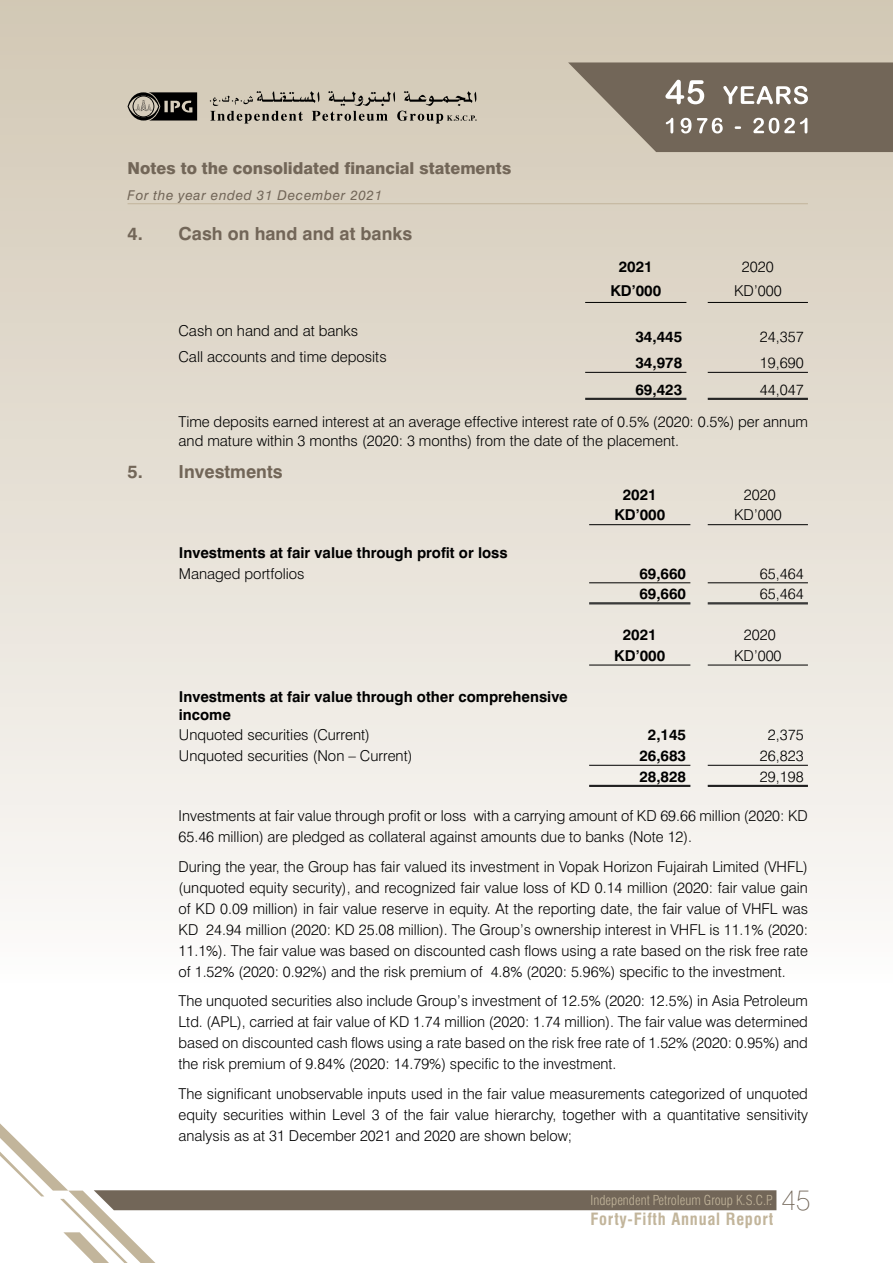
<style>
.page{position:relative;width:893px;height:1263px;background:#fff}
.page>*{position:absolute;margin:0;border:0;box-sizing:border-box;transform-origin:0 0}
.t1{font:100 28.5px "Swiss 721 BT";color:#726658}
.t2{font:700 18px "Swiss 721 BT";color:#726658}
.t3{font:800 16.5px "Swiss 721 BT";color:#726658}
.t4{font:700 condensed 16.5px "Swiss 721 BT";letter-spacing:.045em;color:#c2b59b}
.t5{font:300 15px/21px "Swiss 721 BT";color:#000;text-align:justify}
.t6{font:700 15px/18px "Swiss 721 BT";color:#000}
.t7{font:300 condensed 13.5px "Swiss 721 BT";color:#c2b59b}
.t8{font:italic 13.5px "Swiss 721 BT";letter-spacing:.05em;color:#726658}
</style>
<div class="page">
<div style="left:0;top:0;width:893px;height:1263px;background:linear-gradient(to bottom,#d2c8b5,#fff)"></div>
<svg style="left:0;top:1123px;width:776px;height:140px"></svg>
<svg style="left:128px;top:92px;width:69px;height:29px;background:#514d47"></svg>
<svg style="left:210px;top:91px;width:267px;height:33px;background:#b2aa9c"></svg>
<svg style="left:568px;top:62px;width:325px;height:90px;background:#887d6f"></svg>
<hr style="left:128px;top:203px;width:680px;height:1px;background:#c2b59b">
<hr style="left:585px;top:302px;width:101px;height:1px;background:#000">
<hr style="left:708px;top:302px;width:100px;height:1px;background:#000">
<hr style="left:585px;top:372px;width:101px;height:1px;background:#000">
<hr style="left:708px;top:372px;width:100px;height:1px;background:#000">
<hr style="left:585px;top:398px;width:101px;height:1px;background:#000">
<hr style="left:585px;top:399px;width:101px;height:1px;background:#000">
<hr style="left:708px;top:398px;width:100px;height:1px;background:#000">
<hr style="left:708px;top:399px;width:100px;height:1px;background:#000">
<hr style="left:589px;top:524px;width:101px;height:1px;background:#000">
<hr style="left:708px;top:524px;width:100px;height:1px;background:#000">
<hr style="left:589px;top:582px;width:101px;height:1px;background:#000">
<hr style="left:708px;top:582px;width:100px;height:1px;background:#000">
<hr style="left:589px;top:665px;width:101px;height:1px;background:#000">
<hr style="left:708px;top:665px;width:100px;height:1px;background:#000">
<hr style="left:589px;top:765px;width:101px;height:1px;background:#000">
<hr style="left:708px;top:765px;width:100px;height:1px;background:#000">
<hr style="left:589px;top:603px;width:101px;height:1px;background:#000">
<hr style="left:589px;top:604px;width:101px;height:1px;background:#000">
<hr style="left:708px;top:603px;width:100px;height:1px;background:#000">
<hr style="left:708px;top:604px;width:100px;height:1px;background:#000">
<hr style="left:589px;top:785px;width:101px;height:1px;background:#000">
<hr style="left:589px;top:786px;width:101px;height:1px;background:#000">
<hr style="left:708px;top:785px;width:100px;height:1px;background:#000">
<hr style="left:708px;top:786px;width:100px;height:1px;background:#000">
<p class="t3" style="left:128px;top:158px;width:385px">Notes to the consolidated financial statements</p>
<p class="t8" style="left:128px;top:187px;width:256px">For the year ended 31 December 2021</p>
<p class="t2" style="left:128px;top:222px;width:286px">4. Cash on hand and at banks</p>
<p class="t5" style="left:179px;top:320px;width:181px">Cash on hand and at banks</p>
<p class="t6" style="left:619px;top:258px;width:36px">2021</p>
<p class="t5" style="left:742px;top:256px;width:33px">2020</p>
<p class="t6" style="left:610px;top:282px;width:52px">KD’000</p>
<p class="t5" style="left:734px;top:280px;width:49px">KD’000</p>
<p class="t6" style="left:635px;top:327px;width:48px">34,445</p>
<p class="t5" style="left:760px;top:326px;width:45px">24,357</p>
<p class="t5" style="left:179px;top:346px;width:210px">Call accounts and time deposits</p>
<p class="t6" style="left:635px;top:354px;width:48px">34,978</p>
<p class="t5" style="left:760px;top:352px;width:45px">19,690</p>
<p class="t6" style="left:635px;top:380px;width:48px">69,423</p>
<p class="t5" style="left:179px;top:373px;width:631px;line-height:32.7px;text-align:right">44,047<br>Time deposits earned interest at an average effective interest rate of 0.5% (2020: 0.5%) per annum</p>
<p class="t5" style="left:179px;top:430px;width:502px">and mature within 3 months (2020: 3 months) from the date of the placement.</p>
<p class="t2" style="left:128px;top:460px;width:156px">5. Investments</p>
<p class="t6" style="left:623px;top:485px;width:36px">2021</p>
<p class="t5" style="left:744px;top:484px;width:33px">2020</p>
<p class="t6" style="left:614px;top:506px;width:52px">KD’000</p>
<p class="t5" style="left:734px;top:504px;width:49px">KD’000</p>
<p class="t6" style="left:179px;top:543px;width:330px">Investments at fair value through profit or loss</p>
<p class="t5" style="left:179px;top:563px;width:127px">Managed portfolios</p>
<p class="t6" style="left:639px;top:564px;width:48px">69,660</p>
<p class="t5" style="left:760px;top:563px;width:45px">65,464</p>
<p class="t6" style="left:639px;top:585px;width:48px">69,660</p>
<p class="t5" style="left:760px;top:583px;width:45px">65,464</p>
<p class="t6" style="left:623px;top:626px;width:36px">2021</p>
<p class="t5" style="left:744px;top:624px;width:33px">2020</p>
<p class="t6" style="left:614px;top:646px;width:52px">KD’000</p>
<p class="t5" style="left:734px;top:645px;width:49px">KD’000</p>
<p class="t6" style="left:179px;top:687px;width:390px">Investments at fair value through other comprehensive income</p>
<p class="t5" style="left:179px;top:724px;width:193px">Unquoted securities (Current)</p>
<p class="t6" style="left:648px;top:726px;width:40px">2,145</p>
<p class="t5" style="left:768px;top:724px;width:37px">2,375</p>
<p class="t5" style="left:179px;top:745px;width:235px">Unquoted securities (Non – Current)</p>
<p class="t6" style="left:639px;top:746px;width:48px">26,683</p>
<p class="t5" style="left:760px;top:745px;width:45px">26,823</p>
<p class="t6" style="left:639px;top:767px;width:48px">28,828</p>
<p class="t5" style="left:760px;top:765px;width:45px">29,198</p>
<p class="t5" style="left:179px;top:805px;width:631px">Investments at fair value through profit or loss with a carrying amount of KD 69.66 million (2020: KD<br>65.46 million) are pledged as collateral against amounts due to banks (Note 12).</p>
<p class="t5" style="left:179px;top:856px;width:631px">During the year, the Group has fair valued its investment in Vopak Horizon Fujairah Limited (VHFL) (unquoted equity security), and recognized fair value loss of KD 0.14 million (2020: fair value gain of KD 0.09 million) in fair value reserve in equity. At the reporting date, the fair value of VHFL was KD 24.94 million (2020: KD 25.08 million). The Group’s ownership interest in VHFL is 11.1% (2020:<br>11.1%). The fair value was based on discounted cash flows using a rate based on the risk free rate of 1.52% (2020: 0.92%) and the risk premium of 4.8% (2020: 5.96%) specific to the investment.</p>
<p class="t5" style="left:179px;top:990px;width:631px">The unquoted securities also include Group’s investment of 12.5% (2020: 12.5%) in Asia Petroleum Ltd. (APL), carried at fair value of KD 1.74 million (2020: 1.74 million). The fair value was determined based on discounted cash flows using a rate based on the risk free rate of 1.52% (2020: 0.95%) and the risk premium of 9.84% (2020: 14.79%) specific to the investment.</p>
<p class="t5" style="left:179px;top:1083px;width:631px">The significant unobservable inputs used in the fair value measurements categorized of unquoted equity securities within Level 3 of the fair value hierarchy, together with a quantitative sensitivity analysis as at 31 December 2021 and 2020 are shown below;</p>
<p class="t7" style="left:591px;top:1192px;width:184px">Independent Petroleum Group K.S.C.P.</p>
<p class="t4" style="left:591px;top:1209px;width:184px">Forty-Fifth Annual Report</p>
<h1 class="t1" style="left:781px;top:1182px;width:31px">45</h1>
</div>
